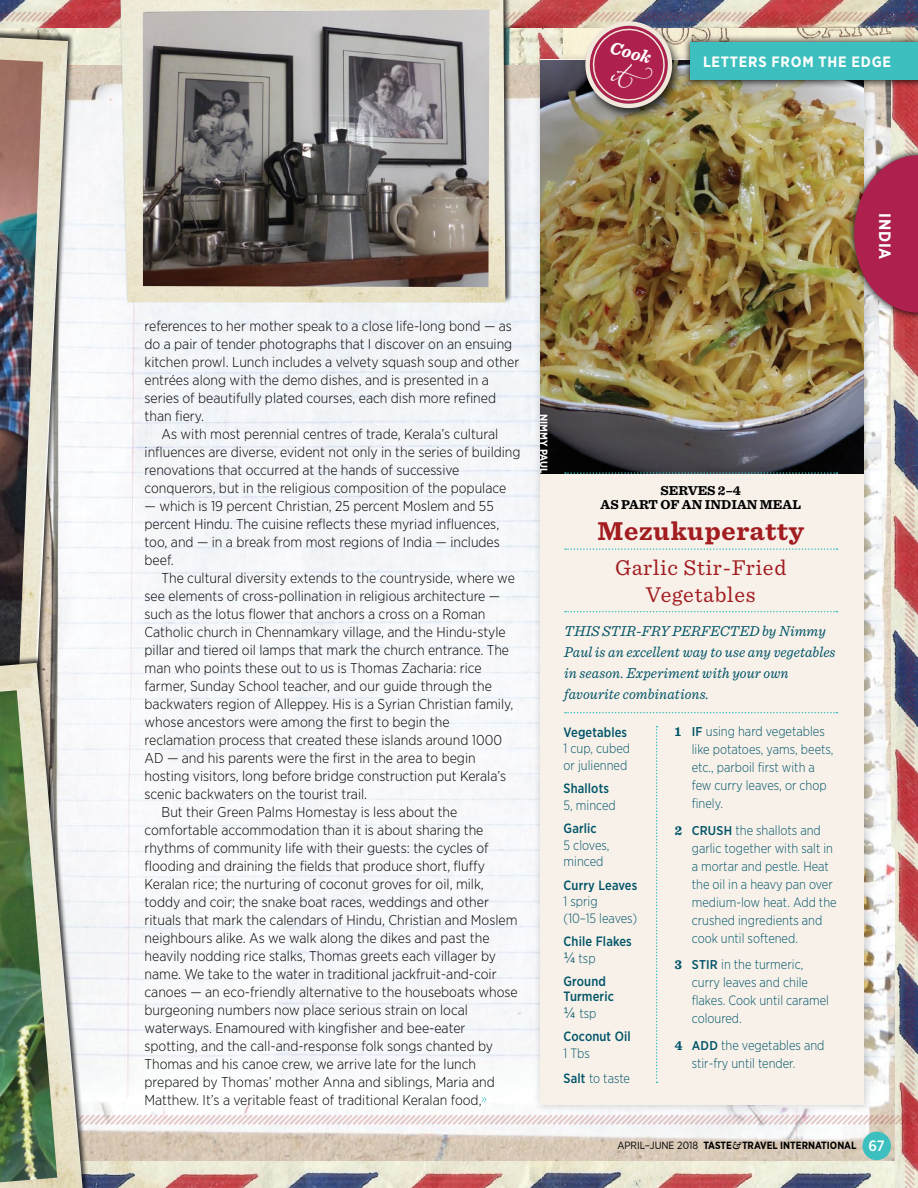
<style>
.page{position:relative;width:918px;height:1188px;background:#fff}
.page>*{position:absolute;margin:0;border:0;box-sizing:border-box;transform-origin:0 0}
.t1{font:700 27px "Sentinel";letter-spacing:.03em;color:#a21c20}
.t2{font:22.5px/27px "Sentinel";letter-spacing:.03em;color:#a21c20;text-align:center}
.t3{font:italic 700 18px "Sentinel";color:#fff}
.t4{font:700 16.5px "Gotham Narrow";color:#fff}
.t5{font:italic 15px/21px "Sentinel";letter-spacing:.01em;color:#005467;scale:.95 1}
.t6{font:italic 15px "Sentinel";letter-spacing:.01em;color:#005467}
.t7{font:700 15px "Gotham Narrow";letter-spacing:.05em;color:#fff}
.t8{font:15px "Gotham Narrow";color:#005467}
.t9{font:300 14.25px "Gotham Narrow";color:#000}
.t10{font:300 13.5px/18px "Gotham Narrow";color:#005467;scale:.95 1}
.t11{font:500 13.5px/16.5px "Gotham Narrow";letter-spacing:.01em;color:#005467;scale:.95 1}
.t12{font:700 13.5px/13.5px "Sentinel";color:#000}
.t13{font:700 10.5px "Gotham Narrow";color:#000}
.t14{font:700 10.5px "Gotham Narrow";color:#fff}
.s1{font-weight:500}
.s2{font-weight:300}
.s3{font-weight:300;font-size:13.5px}
.s4{font-family:"Sentinel";font-weight:700}
.s5{font-weight:500;font-size:12.75px}
.s6{font-weight:400}
.s7{font-family:"Adobe Caslon Pro";font-style:italic}
.s8{font-weight:500;font-size:15px;color:#fff}
</style>
<div class="page">
<img style="left:0;top:0;width:918px;height:1188px">
<p class="t3" style="left:614px;top:34px;width:43px;rotate:14deg">Cook</p>
<p class="t7" style="left:703px;top:52px;width:190px">LETTERS FROM THE EDGE</p>
<p class="t4" style="left:896px;top:213px;width:48px;rotate:90deg">INDIA</p>
<p class="t9" style="left:145px;top:317px;width:369px">references to her mother speak to a close life-long bond — as</p>
<p class="t9" style="left:145px;top:335px;width:369px">do a pair of tender photographs that I discover on an ensuing</p>
<p class="t9" style="left:145px;top:353px;width:376px">kitchen prowl. Lunch includes a velvety squash soup and other</p>
<p class="t9" style="left:145px;top:371px;width:346px">entrées along with the demo dishes, and is presented in a</p>
<p class="t9" style="left:145px;top:389px;width:353px">series of beautifully plated courses, each dish more refined</p>
<p class="t9" style="left:145px;top:407px;width:61px">than fiery.</p>
<p class="t9" style="left:162px;top:425px;width:338px">As with most perennial centres of trade, Kerala’s cultural</p>
<p class="t9" style="left:145px;top:443px;width:378px">influences are diverse, evident not only in the series of building</p>
<p class="t9" style="left:145px;top:461px;width:316px">renovations that occurred at the hands of successive</p>
<p class="t9" style="left:145px;top:479px;width:363px">conquerors, but in the religious composition of the populace</p>
<p class="t9" style="left:145px;top:497px;width:351px">— which is 19 percent Christian, 25 percent Moslem and 55</p>
<p class="t9" style="left:145px;top:515px;width:356px">percent Hindu. The cuisine reflects these myriad influences,</p>
<p class="t9" style="left:145px;top:533px;width:357px">too, and — in a break from most regions of India — includes</p>
<p class="t9" style="left:145px;top:551px;width:31px">beef.</p>
<p class="t9" style="left:162px;top:569px;width:355px">The cultural diversity extends to the countryside, where we</p>
<p class="t9" style="left:145px;top:587px;width:357px">see elements of cross-pollination in religious architecture —</p>
<p class="t9" style="left:145px;top:605px;width:342px">such as the lotus flower that anchors a cross on a Roman</p>
<p class="t9" style="left:145px;top:623px;width:363px">Catholic church in Chennamkary village, and the Hindu-style</p>
<p class="t9" style="left:145px;top:641px;width:366px">pillar and tiered oil lamps that mark the church entrance. The</p>
<p class="t9" style="left:145px;top:659px;width:339px">man who points these out to us is Thomas Zacharia: rice</p>
<p class="t9" style="left:145px;top:677px;width:349px">farmer, Sunday School teacher, and our guide through the</p>
<p class="t9" style="left:145px;top:695px;width:370px">backwaters region of Alleppey. His is a Syrian Christian family,</p>
<p class="t9" style="left:145px;top:713px;width:307px">whose ancestors were among the first to begin the</p>
<p class="t9" style="left:145px;top:731px;width:359px">reclamation process that created these islands around 1000</p>
<p class="t9" style="left:145px;top:749px;width:333px">AD — and his parents were the first in the area to begin</p>
<p class="t9" style="left:145px;top:767px;width:363px">hosting visitors, long before bridge construction put Kerala’s</p>
<p class="t9" style="left:145px;top:785px;width:224px">scenic backwaters on the tourist trail.</p>
<p class="t9" style="left:162px;top:803px;width:297px">But their Green Palms Homestay is less about the</p>
<p class="t9" style="left:145px;top:821px;width:340px">comfortable accommodation than it is about sharing the</p>
<p class="t9" style="left:145px;top:839px;width:346px">rhythms of community life with their guests: the cycles of</p>
<p class="t9" style="left:145px;top:857px;width:342px">flooding and draining the fields that produce short, fluffy</p>
<p class="t9" style="left:145px;top:875px;width:341px">Keralan rice; the nurturing of coconut groves for oil, milk,</p>
<p class="t9" style="left:145px;top:893px;width:346px">toddy and coir; the snake boat races, weddings and other</p>
<p class="t9" style="left:145px;top:911px;width:375px">rituals that mark the calendars of Hindu, Christian and Moslem</p>
<p class="t9" style="left:145px;top:929px;width:347px">neighbours alike. As we walk along the dikes and past the</p>
<p class="t9" style="left:145px;top:947px;width:353px">heavily nodding rice stalks, Thomas greets each villager by</p>
<p class="t9" style="left:145px;top:965px;width:354px">name. We take to the water in traditional jackfruit-and-coir</p>
<p class="t9" style="left:145px;top:983px;width:375px">canoes — an eco-friendly alternative to the houseboats whose</p>
<p class="t9" style="left:145px;top:1001px;width:325px">burgeoning numbers now place serious strain on local</p>
<p class="t9" style="left:145px;top:1019px;width:322px">waterways. Enamoured with kingfisher and bee-eater</p>
<p class="t9" style="left:145px;top:1037px;width:350px">spotting, and the call-and-response folk songs chanted by</p>
<p class="t9" style="left:145px;top:1055px;width:333px">Thomas and his canoe crew, we arrive late for the lunch</p>
<p class="t9" style="left:145px;top:1073px;width:352px">prepared by Thomas’ mother Anna and siblings, Maria and</p>
<p class="t9" style="left:145px;top:1091px;width:339px">Matthew. It’s a veritable feast of traditional Keralan food,</p>
<p class="t14" style="left:551px;top:414px;width:61px;rotate:90deg">NIMMY PAUL</p>
<p class="t12" style="left:600px;top:483px;width:171px;text-indent:60px">SERVES 2–4<br>AS PART OF AN INDIAN MEAL</p>
<p class="t1" style="left:597px;top:510px;width:208px">MEZUKUPERATTY</p>
<p class="t2" style="left:615px;top:553px;width:173px">Garlic Stir-Fried<br>Vegetables</p>
<p class="t6" style="left:564px;top:620px;width:20px">This</p>
<p class="t6" style="left:602px;top:620px;width:10px">stir</p>
<p class="t6" style="left:636px;top:620px;width:47px">-fry perfected</p>
<p class="t5" style="left:564px;top:620px;width:287px;text-indent:198px">by Nimmy<br>Paul is an excellent way to use any vegetables in season. Experiment with your own favourite combinations.</p>
<p class="t10" style="left:564px;top:723px;width:71px;line-height:16.5px"><span class="s1">Vegetables<br></span>1 cup, cubed or julienned</p>
<p class="t11" style="left:564px;top:780px;width:57px">Shallots<br><span class="s2">5, minced</span></p>
<p class="t10" style="left:564px;top:820px;width:50px;line-height:16.5px"><span class="s1">Garlic<br></span>5 cloves, minced</p>
<p class="t10" style="left:564px;top:876px;width:79px;line-height:16.5px"><span class="s1">Curry Leaves<br></span>1 sprig<br>(10–15 leaves)</p>
<p class="t11" style="left:564px;top:933px;width:73px">Chile Flakes</p>
<p class="t8" style="left:564px;top:948px;width:34px">1/4 <span class="s3">tsp</span></p>
<p class="t11" style="left:564px;top:974px;width:54px;line-height:15px">Ground<br>Turmeric</p>
<p class="t8" style="left:564px;top:1003px;width:34px">1/4 <span class="s3">tsp</span></p>
<p class="t11" style="left:564px;top:1028px;width:72px">Coconut Oil<br><span class="s2">1 Tbs</span></p>
<p class="t10" style="left:564px;top:1069px;width:71px"><span class="s1">Salt</span> to taste</p>
<p class="t10" style="left:692px;top:722px;width:151px;text-indent:-17px"><span class="s4">1</span> <span class="s5">If</span> using hard vegetables like potatoes, yams, beets, etc., parboil first with a few curry leaves, or chop finely.</p>
<p class="t10" style="left:692px;top:821px;width:154px;text-indent:-17px"><span class="s4">2</span> <span class="s5">Crush</span> the shallots and garlic together with salt in a mortar and pestle. Heat the oil in a heavy pan over medium-low heat. Add the crushed ingredients and cook until softened.</p>
<p class="t10" style="left:692px;top:955px;width:146px;text-indent:-17px"><span class="s4">3</span> <span class="s5">Sti r</span> in the turmeric, curry leaves and chile flakes. Cook until caramel coloured.</p>
<p class="t10" style="left:692px;top:1036px;width:141px;text-indent:-17px"><span class="s4">4</span> <span class="s5">Add</span> the vegetables and stir-fry until tender.</p>
<p class="t13" style="left:617px;top:1139px;width:269px"><span class="s6">APRIL–JUNE 2018</span> TASTE<span class="s7">&amp;</span> TRAVEL INTERNATIONAL <span class="s8">67</span></p>
</div>
